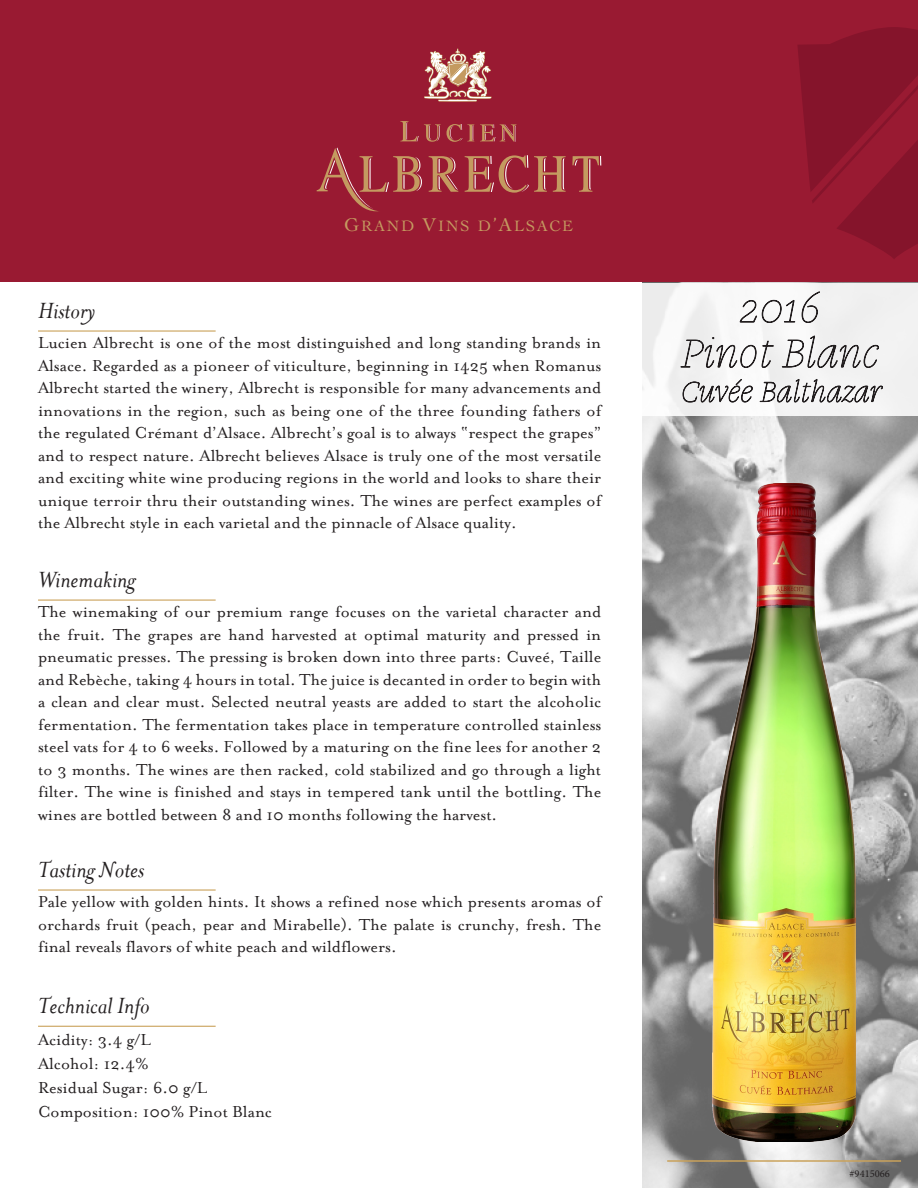
<style>
.page{position:relative;width:918px;height:1188px;background:#fff}
.page>*{position:absolute;margin:0;border:0;box-sizing:border-box;transform-origin:0 0}
.t1{font:italic 25.5px "Mrs Eaves";color:#231f20}
.t2{font:18px/22.5px "Mrs Eaves Roman";color:#231f20;text-align:justify}
.t3{font:15.75px "Cochin LT";letter-spacing:.1em;color:#c49a60}
.t4{font:10.5px "Minion Pro";color:#231f20}
.s1{font-size:19.35px}
</style>
<div class="page">
<img style="left:642px;top:282px;width:276px;height:906px">
<hr style="left:667px;top:1160px;width:234px;height:2px;background:#caa25b">
<img style="left:712px;top:484px;width:144px;height:658px">
<hr style="left:38px;top:330px;width:178px;height:2px;background:#caa25b">
<hr style="left:38px;top:600px;width:178px;height:1px;background:#caa25b">
<hr style="left:38px;top:889px;width:178px;height:2px;background:#caa25b">
<hr style="left:38px;top:1026px;width:178px;height:1px;background:#caa25b">
<div style="left:0;top:0;width:918px;height:282px;background:#991a32"></div>
<svg style="left:797px;top:27px;width:121px;height:232px"></svg>
<svg style="left:424px;top:48px;width:68px;height:54px"></svg>
<svg style="left:317px;top:121px;width:284px;height:90px"></svg>
<div style="left:639px;top:283px;width:279px;height:132px;background:#f2f2f2"></div>
<svg style="left:739px;top:291px;width:81px;height:32px"></svg>
<svg style="left:680px;top:337px;width:94px;height:31px"></svg>
<svg style="left:782px;top:335px;width:97px;height:33px"></svg>
<svg style="left:682px;top:379px;width:71px;height:24px"></svg>
<svg style="left:759px;top:379px;width:124px;height:28px"></svg>
<p class="t3" style="left:344px;top:217px;width:230px"><span class="s1">G</span>RAND <span class="s1">V</span>INS D<span class="s1">’A</span>LSACE</p>
<p class="t1" style="left:38px;top:297px;width:59px">History</p>
<p class="t2" style="left:38px;top:332px;width:565px">Lucien Albrecht is one of the most distinguished and long standing brands in Alsace. Regarded as a pioneer of viticulture, beginning in 1425 when Romanus Albrecht started the winery, Albrecht is responsible for many advancements and innovations in the region, such as being one of the three founding fathers of the regulated Crémant d’Alsace. Albrecht’s goal is to always “respect the grapes” and to respect nature. Albrecht believes Alsace is truly one of the most versatile and exciting white wine producing regions in the world and looks to share their unique terroir thru their outstanding wines. The wines are perfect examples of the Albrecht style in each varietal and the pinnacle of Alsace quality.</p>
<p class="t1" style="left:38px;top:566px;width:99px">Winemaking</p>
<p class="t2" style="left:38px;top:601px;width:565px">The winemaking of our premium range focuses on the varietal character and the fruit. The grapes are hand harvested at optimal maturity and pressed in pneumatic presses. The pressing is broken down into three parts: Cuveé, Taille and Rebèche, taking 4 hours in total. The juice is decanted in order to begin with a clean and clear must. Selected neutral yeasts are added to start the alcoholic fermentation. The fermentation takes place in temperature controlled stainless steel vats for 4 to 6 weeks. Followed by a maturing on the fine lees for another 2 to 3 months. The wines are then racked, cold stabilized and go through a light filter. The wine is finished and stays in tempered tank until the bottling. The wines are bottled between 8 and 10 months following the harvest.</p>
<p class="t1" style="left:38px;top:856px;width:108px">Tasting Notes</p>
<p class="t2" style="left:38px;top:891px;width:565px">Pale yellow with golden hints. It shows a refined nose which presents aromas of orchards fruit (peach, pear and Mirabelle). The palate is crunchy, fresh. The final reveals flavors of white peach and wildflowers.</p>
<p class="t1" style="left:38px;top:992px;width:113px">Technical Info</p>
<p class="t2" style="left:38px;top:1028px;width:114px">Acidity: 3.4 g/L</p>
<p class="t2" style="left:38px;top:1052px;width:112px">Alcohol: 12.4%</p>
<p class="t2" style="left:38px;top:1076px;width:171px">Residual Sugar: 6.0 g/L</p>
<p class="t2" style="left:38px;top:1100px;width:236px">Composition: 100% Pinot Blanc</p>
<p class="t4" style="left:850px;top:1167px;width:42px">#9415066</p>
</div>
